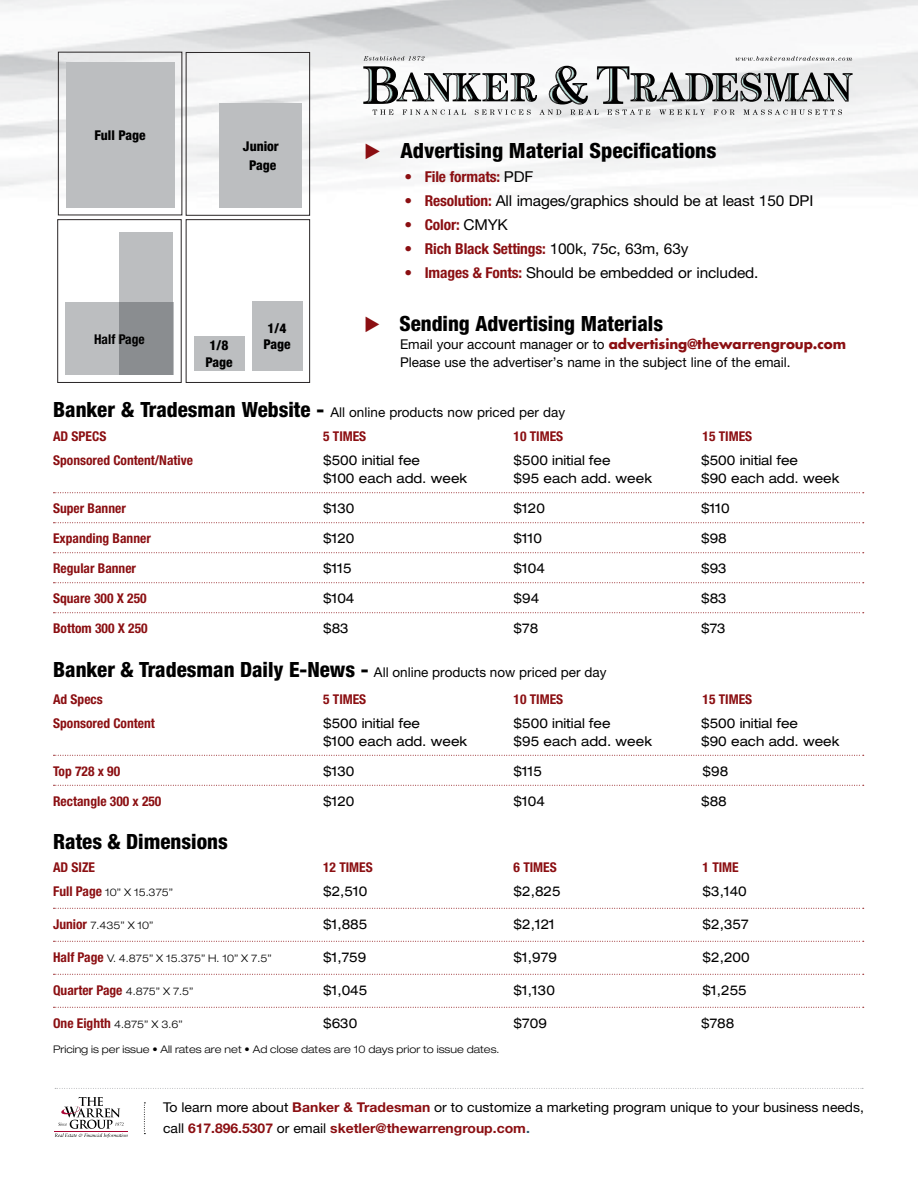
<style>
.page{position:relative;width:918px;height:1188px;background:#fff}
.page>*{position:absolute;margin:0;border:0;box-sizing:border-box;transform-origin:0 0}
.t1{font:800 condensed 21px "Helvetica Neue LT Std";color:#000}
.t2{font:15px "Helvetica Neue LT Std";letter-spacing:-.01em;color:#000}
.t3{font:700 condensed 15px "Helvetica Neue LT Std";letter-spacing:-.01em;color:#8b0f12}
.t4{font:expanded 13.5px "Helvetica Neue LT Std";color:#000;scale:.95 1}
.t5{font:700 condensed 13.5px "Helvetica Neue LT Std";color:#8b0f12}
.t6{font:13.5px/24px "Helvetica Neue LT Std";color:#000}
.t7{font:13.5px/21px "Helvetica Neue LT Std";color:#000;scale:1.04 1}
.t8{font:700 13.5px "Futura Std";letter-spacing:-.005em;color:#8b0f12}
.t9{font:800 condensed 13.5px/16.5px "Helvetica Neue LT Std";color:#000;text-align:center}
.t10{font:700 condensed 13.5px "Helvetica Neue LT Std";color:#000}
.t11{font:300 expanded 10.5px "Helvetica Neue LT Std";color:#000}
.s1{color:#8b0f12}
.s2{font-weight:400;font-stretch:normal;color:#000}
.s3{font-weight:700;font-stretch:condensed;color:#8b0f12}
.s4{font-family:"Helvetica Neue LT Std";font-weight:400;color:#000}
.s5{font-weight:800;font-stretch:condensed;font-size:21px}
.s6{font-weight:700;font-stretch:condensed;font-size:13.5px;color:#8b0f12}
.s7{font-weight:300;font-stretch:expanded;font-size:10.5px;color:#000}
.s8{font-weight:700;color:#8b0f12}
.s9{font-weight:700;color:#2b5970}
</style>
<div class="page">
<img style="left:0;top:0;width:918px;height:614px">
<svg style="left:55px;top:1088px;width:808px;height:1px"></svg>
<svg style="left:55px;top:1097px;width:73px;height:41px"></svg>
<svg style="left:144px;top:1103px;width:1px;height:31px"></svg>
<div style="left:66px;top:62px;width:108px;height:146px;background:#bcbec0"></div>
<div style="left:186px;top:52px;width:124px;height:164px;border:1px solid #292526"></div>
<div style="left:220px;top:103px;width:82px;height:105px;background:#bcbec0"></div>
<div style="left:186px;top:219px;width:124px;height:164px;border:1px solid #292526"></div>
<div style="left:252px;top:302px;width:50px;height:69px;background:#bcbec0"></div>
<div style="left:57px;top:219px;width:124px;height:164px;border:1px solid #292526"></div>
<div style="left:65px;top:303px;width:109px;height:72px;background:#bcbec0"></div>
<svg style="left:119px;top:232px;width:54px;height:143px;background:#a2a4a7"></svg>
<div style="left:194px;top:336px;width:50px;height:35px;background:#bcbec0"></div>
<svg style="left:373px;top:110px;width:469px;height:5px"></svg>
<svg style="left:363px;top:56px;width:490px;height:48px"></svg>
<svg style="left:54px;top:492px;width:810px;height:1px"></svg>
<svg style="left:54px;top:522px;width:810px;height:1px"></svg>
<svg style="left:54px;top:552px;width:810px;height:1px"></svg>
<svg style="left:54px;top:582px;width:810px;height:1px"></svg>
<svg style="left:54px;top:612px;width:810px;height:1px"></svg>
<svg style="left:54px;top:755px;width:810px;height:1px"></svg>
<svg style="left:54px;top:785px;width:810px;height:1px"></svg>
<svg style="left:54px;top:908px;width:810px;height:1px"></svg>
<svg style="left:54px;top:941px;width:810px;height:1px"></svg>
<svg style="left:54px;top:974px;width:810px;height:1px"></svg>
<svg style="left:54px;top:1007px;width:810px;height:1px"></svg>
<p class="t9" style="left:94px;top:127px;width:53px">Full Page</p>
<p class="t9" style="left:243px;top:137px;width:38px;line-height:18.3px">Junior<br>Page</p>
<h1 class="t1" style="left:364px;top:137px;width:354px"><span class="s1">◆</span> Advertising Material Specifications</h1>
<p class="t3" style="left:405px;top:167px;width:130px">• File formats: <span class="s2">PDF</span></p>
<p class="t2" style="left:405px;top:191px;width:410px"><span class="s3">• Resolution:</span> All images/graphics should be at least 150 DPI</p>
<p class="t3" style="left:405px;top:215px;width:105px">• Color: <span class="s2">CMYK</span></p>
<p class="t3" style="left:405px;top:239px;width:285px">• Rich Black Settings: <span class="s2">100k, 75c, 63m, 63y</span></p>
<p class="t2" style="left:405px;top:263px;width:355px"><span class="s3">• Images &amp; Fonts:</span> Should be embedded or included.</p>
<h1 class="t1" style="left:364px;top:311px;width:301px"><span class="s1">◆</span> Sending Advertising Materials</h1>
<p class="t8" style="left:400px;top:335px;width:448px"><span class="s4">Email your account manager or to</span> advertising@thewarrengroup.com</p>
<p class="t6" style="left:400px;top:350px;width:392px">Please use the advertiser’s name in the subject line of the email.</p>
<p class="t6" style="left:53px;top:400px;width:514px"><span class="s5">Banker &amp; Tradesman Website -</span> All online products now priced per day<br><span class="s3">AD SPECS</span></p>
<p class="t9" style="left:263px;top:320px;width:29px">1/4<br>Page</p>
<p class="t10" style="left:94px;top:331px;width:52px">Half Page</p>
<p class="t9" style="left:205px;top:337px;width:29px">1/8<br>Page</p>
<p class="t5" style="left:323px;top:428px;width:45px">5 TIMES</p>
<p class="t5" style="left:514px;top:428px;width:51px">10 TIMES</p>
<p class="t5" style="left:703px;top:428px;width:51px">15 TIMES</p>
<p class="t5" style="left:53px;top:452px;width:141px">Sponsored Content/Native</p>
<p class="t4" style="left:323px;top:452px;width:104px">$500 initial fee</p>
<p class="t4" style="left:514px;top:452px;width:104px">$500 initial fee</p>
<p class="t4" style="left:701px;top:452px;width:104px">$500 initial fee</p>
<p class="t4" style="left:323px;top:470px;width:153px">$100 each add. week</p>
<p class="t4" style="left:514px;top:470px;width:147px">$95 each add. week</p>
<p class="t4" style="left:701px;top:470px;width:147px">$90 each add. week</p>
<p class="t5" style="left:53px;top:500px;width:74px">Super Banner</p>
<p class="t4" style="left:323px;top:500px;width:35px">$130</p>
<p class="t4" style="left:514px;top:500px;width:35px">$120</p>
<p class="t4" style="left:701px;top:500px;width:32px">$110</p>
<p class="t5" style="left:53px;top:530px;width:99px">Expanding Banner</p>
<p class="t4" style="left:323px;top:530px;width:35px">$120</p>
<p class="t4" style="left:514px;top:530px;width:32px">$110</p>
<p class="t4" style="left:701px;top:530px;width:29px">$98</p>
<p class="t5" style="left:53px;top:560px;width:84px">Regular Banner</p>
<p class="t4" style="left:323px;top:560px;width:32px">$115</p>
<p class="t4" style="left:514px;top:560px;width:35px">$104</p>
<p class="t4" style="left:701px;top:560px;width:29px">$93</p>
<p class="t5" style="left:53px;top:590px;width:95px">Square 300 X 250</p>
<p class="t4" style="left:323px;top:590px;width:35px">$104</p>
<p class="t4" style="left:514px;top:590px;width:29px">$94</p>
<p class="t4" style="left:701px;top:590px;width:29px">$83</p>
<p class="t5" style="left:53px;top:620px;width:96px">Bottom 300 X 250</p>
<p class="t4" style="left:323px;top:620px;width:29px">$83</p>
<p class="t4" style="left:514px;top:620px;width:28px">$78</p>
<p class="t4" style="left:701px;top:620px;width:28px">$73</p>
<p class="t6" style="left:53px;top:658px;width:555px;line-height:27px"><span class="s5">Banker &amp; Tradesman Daily E-News -</span> All online products now priced per day<br><span class="s3">Ad Specs</span></p>
<p class="t5" style="left:323px;top:691px;width:45px">5 TIMES</p>
<p class="t5" style="left:514px;top:691px;width:51px">10 TIMES</p>
<p class="t5" style="left:703px;top:691px;width:51px">15 TIMES</p>
<p class="t5" style="left:53px;top:715px;width:103px">Sponsored Content</p>
<p class="t4" style="left:323px;top:715px;width:104px">$500 initial fee</p>
<p class="t4" style="left:514px;top:715px;width:104px">$500 initial fee</p>
<p class="t4" style="left:701px;top:715px;width:104px">$500 initial fee</p>
<p class="t4" style="left:323px;top:733px;width:153px">$100 each add. week</p>
<p class="t4" style="left:514px;top:733px;width:147px">$95 each add. week</p>
<p class="t4" style="left:701px;top:733px;width:147px">$90 each add. week</p>
<p class="t5" style="left:53px;top:763px;width:69px">Top 728 x 90</p>
<p class="t4" style="left:323px;top:763px;width:35px">$130</p>
<p class="t4" style="left:514px;top:763px;width:32px">$115</p>
<p class="t4" style="left:703px;top:763px;width:29px">$98</p>
<p class="t5" style="left:53px;top:793px;width:110px">Rectangle 300 x 250</p>
<p class="t4" style="left:323px;top:793px;width:35px">$120</p>
<p class="t4" style="left:514px;top:793px;width:35px">$104</p>
<p class="t4" style="left:701px;top:793px;width:29px">$88</p>
<h1 class="t1" style="left:53px;top:829px;width:176px">Rates &amp; Dimensions</h1>
<p class="t5" style="left:53px;top:859px;width:43px">AD SIZE</p>
<p class="t5" style="left:323px;top:859px;width:51px">12 TIMES</p>
<p class="t5" style="left:514px;top:859px;width:45px">6 TIMES</p>
<p class="t5" style="left:703px;top:859px;width:38px">1 TIME</p>
<p class="t11" style="left:53px;top:886px;width:122px"><span class="s6">Full Page</span> 10” X 15.375”</p>
<p class="t4" style="left:323px;top:883px;width:48px">$2,510</p>
<p class="t4" style="left:514px;top:883px;width:51px">$2,825</p>
<p class="t4" style="left:703px;top:883px;width:48px">$3,140</p>
<p class="t11" style="left:53px;top:919px;width:102px"><span class="s6">Junior</span> 7.435” X 10”</p>
<p class="t4" style="left:323px;top:916px;width:48px">$1,885</p>
<p class="t4" style="left:514px;top:916px;width:45px">$2,121</p>
<p class="t4" style="left:703px;top:916px;width:50px">$2,357</p>
<p class="t11" style="left:53px;top:952px;width:220px"><span class="s6">Half Page</span> V. 4.875” X 15.375” H. 10” X 7.5”</p>
<p class="t4" style="left:323px;top:949px;width:47px">$1,759</p>
<p class="t4" style="left:514px;top:949px;width:47px">$1,979</p>
<p class="t4" style="left:703px;top:949px;width:51px">$2,200</p>
<p class="t5" style="left:53px;top:982px;width:142px">Quarter Page <span class="s7">4.875” X 7.5”</span></p>
<p class="t4" style="left:323px;top:982px;width:48px">$1,045</p>
<p class="t4" style="left:514px;top:982px;width:45px">$1,130</p>
<p class="t4" style="left:703px;top:982px;width:48px">$1,255</p>
<p class="t11" style="left:53px;top:1018px;width:131px"><span class="s6">One Eighth</span> 4.875” X 3.6”</p>
<p class="t4" style="left:323px;top:1015px;width:38px">$630</p>
<p class="t4" style="left:514px;top:1015px;width:37px">$709</p>
<p class="t4" style="left:701px;top:1015px;width:37px">$788</p>
<p class="t11" style="left:53px;top:1043px;width:448px">Pricing is per issue • All rates are net • Ad close dates are 10 days prior to issue dates.</p>
<p class="t7" style="left:163px;top:1097px;width:675px">To learn more about <span class="s8">Banker &amp; Tradesman</span> or to customize a marketing program unique to your business needs, call <span class="s8">617.896.5307</span> or email <span class="s8">sketler@thewarrengroup.com</span><span class="s9">.</span></p>
</div>
